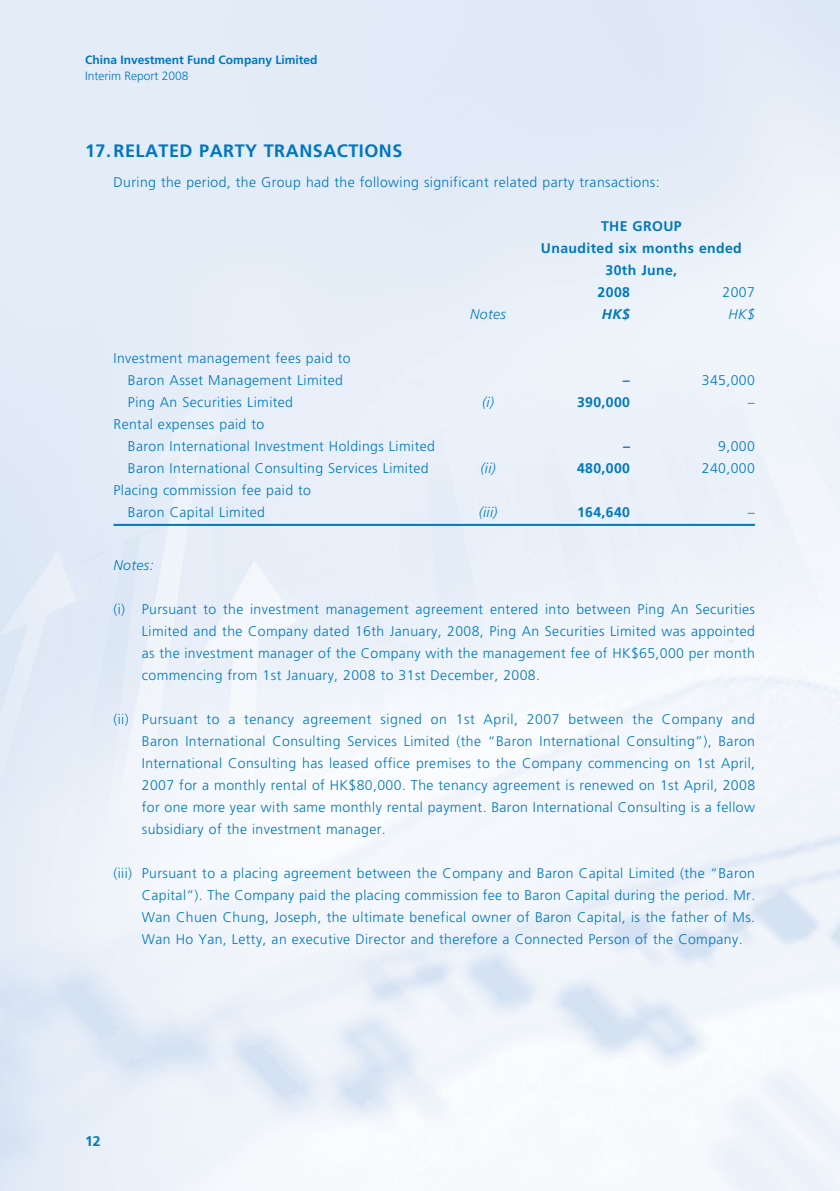
<style>
.page{position:relative;width:840px;height:1191px;background:#fff}
.page>*{position:absolute;margin:0;border:0;box-sizing:border-box;transform-origin:0 0}
.t1{font:700 18px "Frutiger LT Std";letter-spacing:.03em;color:#0077c0}
.t2{font:300 14px/22px "Frutiger LT Std";letter-spacing:.03em;color:#0077c0;text-align:justify}
.t3{font:700 14px "Frutiger LT Std";letter-spacing:.03em;color:#0077c0}
.t4{font:italic 300 14px "Frutiger LT Std";letter-spacing:.03em;color:#0077c0}
.t5{font:italic 700 14px "Frutiger LT Std";color:#0077c0}
.t6{font:700 12px "Frutiger LT Std";color:#0077c0}
.t7{font:300 12px "Frutiger LT Std";color:#0077c0}
</style>
<div class="page">
<img style="left:0;top:0;width:839px;height:1191px">
<hr style="left:113px;top:524px;width:641px;height:2px;background:#0077c0">
<p class="t6" style="left:85px;top:53px;width:234px">China Investment Fund Company Limited</p>
<p class="t7" style="left:85px;top:69px;width:105px">Interim Report 2008</p>
<p class="t1" style="left:85px;top:140px;width:319px">17.RELATED PARTY TRANSACTIONS</p>
<p class="t2" style="left:113px;top:172px;width:547px">During the period, the Group had the following significant related party transactions:</p>
<p class="t3" style="left:600px;top:218px;width:82px">THE GROUP</p>
<p class="t3" style="left:540px;top:240px;width:202px">Unaudited six months ended</p>
<p class="t3" style="left:605px;top:262px;width:73px">30th June,</p>
<p class="t3" style="left:597px;top:284px;width:34px">2008</p>
<p class="t2" style="left:722px;top:282px;width:34px">2007</p>
<p class="t4" style="left:470px;top:306px;width:37px">Notes</p>
<p class="t5" style="left:601px;top:306px;width:30px">HK$</p>
<p class="t4" style="left:728px;top:306px;width:28px">HK$</p>
<p class="t2" style="left:113px;top:348px;width:238px;text-align:center">Investment management fees paid to<br>Baron Asset Management Limited</p>
<p class="t3" style="left:622px;top:372px;width:8px">–</p>
<p class="t2" style="left:701px;top:370px;width:54px">345,000</p>
<p class="t2" style="left:128px;top:392px;width:166px">Ping An Securities Limited</p>
<p class="t4" style="left:482px;top:394px;width:13px">(i)</p>
<p class="t3" style="left:576px;top:394px;width:54px">390,000</p>
<p class="t2" style="left:747px;top:392px;width:8px">–</p>
<p class="t2" style="left:128px;top:414px;width:308px;text-indent:-14px">Rental expenses paid to<br>Baron International Investment Holdings Limited</p>
<p class="t3" style="left:622px;top:438px;width:8px">–</p>
<p class="t2" style="left:717px;top:436px;width:38px">9,000</p>
<p class="t2" style="left:128px;top:458px;width:302px">Baron International Consulting Services Limited</p>
<p class="t4" style="left:480px;top:460px;width:17px">(ii)</p>
<p class="t3" style="left:576px;top:460px;width:54px">480,000</p>
<p class="t2" style="left:701px;top:458px;width:54px">240,000</p>
<p class="t2" style="left:128px;top:479px;width:184px;text-indent:-14px">Placing commission fee paid to<br>Baron Capital Limited</p>
<p class="t4" style="left:478px;top:504px;width:20px">(iii)</p>
<p class="t3" style="left:576px;top:504px;width:54px">164,640</p>
<p class="t2" style="left:747px;top:501px;width:8px">–</p>
<p class="t4" style="left:113px;top:557px;width:42px">Notes:</p>
<p class="t2" style="left:142px;top:598px;width:614px;text-indent:-28px">(i) Pursuant to the investment management agreement entered into between Ping An Securities Limited and the Company dated 16th January, 2008, Ping An Securities Limited was appointed as the investment manager of the Company with the management fee of HK$65,000 per month commencing from 1st January, 2008 to 31st December, 2008.</p>
<p class="t2" style="left:142px;top:708px;width:614px;text-indent:-28px">(ii) Pursuant to a tenancy agreement signed on 1st April, 2007 between the Company and Baron International Consulting Services Limited (the “Baron International Consulting”), Baron International Consulting has leased office premises to the Company commencing on 1st April, 2007 for a monthly rental of HK$80,000. The tenancy agreement is renewed on 1st April, 2008 for one more year with same monthly rental payment. Baron International Consulting is a fellow subsidiary of the investment manager.</p>
<p class="t2" style="left:142px;top:862px;width:614px;text-indent:-28px">(iii) Pursuant to a placing agreement between the Company and Baron Capital Limited (the “Baron Capital”). The Company paid the placing commission fee to Baron Capital during the period. Mr.<br>Wan Chuen Chung, Joseph, the ultimate benefical owner of Baron Capital, is the father of Ms.<br>Wan Ho Yan, Letty, an executive Director and therefore a Connected Person of the Company.</p>
<p class="t3" style="left:85px;top:1132px;width:17px">12</p>
</div>
